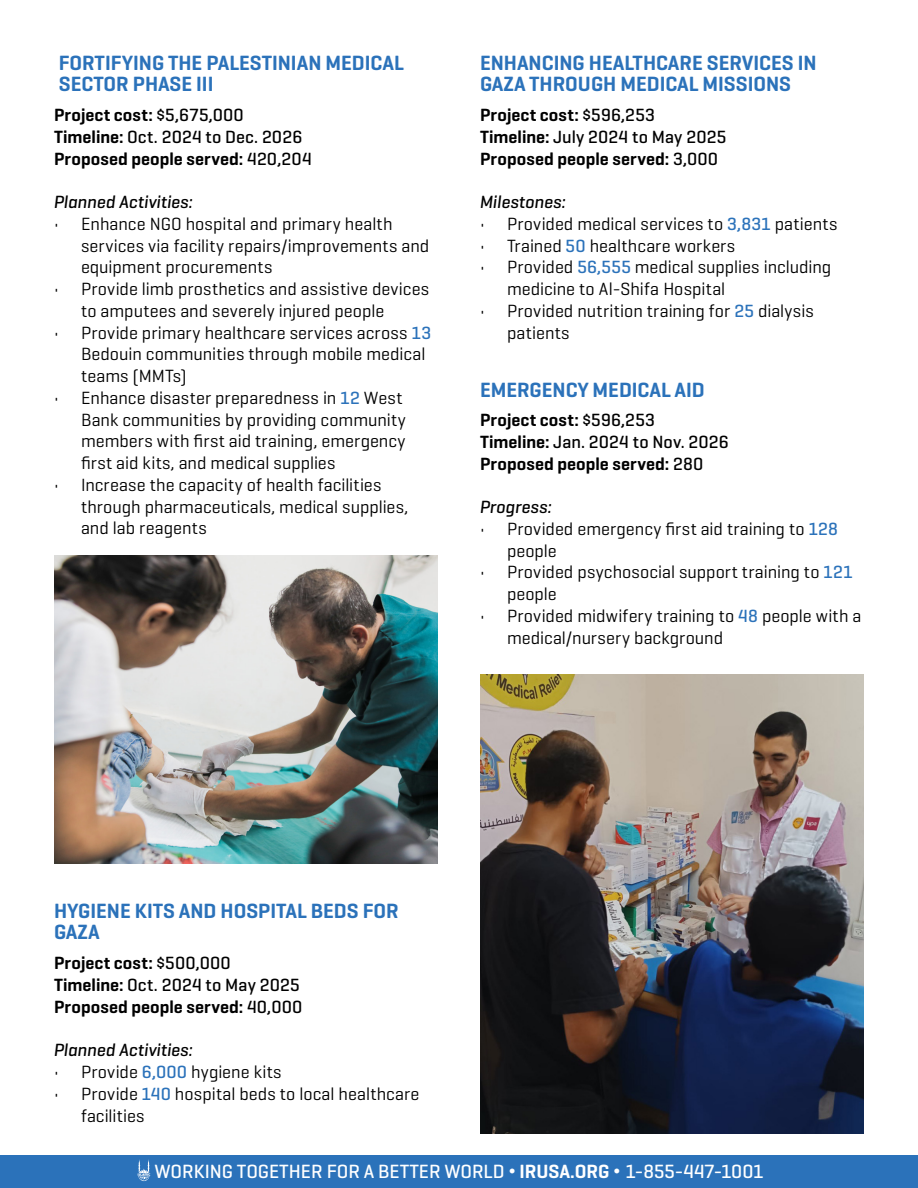
<style>
.page{position:relative;width:918px;height:1188px;background:#fff}
.page>*{position:absolute;margin:0;border:0;box-sizing:border-box;transform-origin:0 0}
.t1{font:600 21px/21px "Geogrotesque";color:#2b72ba}
.t2{font:500 19.5px "Geogrotesque";color:#fff}
.t3{font:18px/21.8px "Geogrotesque";color:#000}
.t4{font:600 18px "Geogrotesque";letter-spacing:.005em;color:#000}
.t5{font:500 18px "Geogrotesque";letter-spacing:.005em;color:#000}
.t6{font:italic 500 18px "Geogrotesque";color:#000}
.s1{font-weight:500}
.s2{font-weight:600}
.s3{font-weight:500;color:#2b72ba}
.s4{font-family:"Arial";font-weight:400}
</style>
<div class="page">
<div style="left:0;top:1155px;width:918px;height:33px;background:#2b72ba"></div>
<svg style="left:138px;top:1160px;width:12px;height:21px"></svg>
<img style="left:54px;top:556px;width:384px;height:308px">
<img style="left:480px;top:675px;width:384px;height:459px">
<p class="t1" style="left:59px;top:52px;width:347px">FORTIFYING THE PALESTINIAN MEDICAL<br>SECTOR PHASE III</p>
<p class="t1" style="left:480px;top:52px;width:338px">ENHANCING HEALTHCARE SERVICES IN<br>GAZA THROUGH MEDICAL MISSIONS</p>
<p class="t4" style="left:54px;top:104px;width:191px">Project cost: <span class="s1">$5,675,000</span></p>
<p class="t5" style="left:54px;top:126px;width:250px"><span class="s2">Timeline:</span> Oct. 2024 to Dec. 2026</p>
<p class="t4" style="left:54px;top:147px;width:259px">Proposed people served: <span class="s1">420,204</span></p>
<p class="t6" style="left:54px;top:191px;width:141px">Planned Activities:</p>
<p class="t3" style="left:81px;top:212px;width:350px;text-indent:-27px">• Enhance NGO hospital and primary health services via facility repairs/improvements and equipment procurements</p>
<p class="t3" style="left:81px;top:278px;width:350px;text-indent:-27px">• Provide limb prosthetics and assistive devices to amputees and severely injured people</p>
<p class="t3" style="left:81px;top:321px;width:352px;text-indent:-27px">• Provide primary healthcare services across <span class="s3">13<br></span>Bedouin communities through mobile medical teams (MMTs)</p>
<p class="t3" style="left:81px;top:386px;width:326px;text-indent:-27px">• Enhance disaster preparedness in <span class="s3">12</span> West Bank communities by providing community members with first aid training, emergency first aid kits, and medical supplies</p>
<p class="t3" style="left:81px;top:473px;width:329px;text-indent:-27px">• Increase the capacity of health facilities through pharmaceuticals, medical supplies, and lab reagents</p>
<p class="t4" style="left:480px;top:104px;width:177px">Project cost: <span class="s1">$596,253</span></p>
<p class="t5" style="left:480px;top:126px;width:248px"><span class="s2">Timeline:</span> July 2024 to May 2025</p>
<p class="t4" style="left:480px;top:147px;width:240px">Proposed people served: <span class="s1">3,000</span></p>
<p class="t6" style="left:480px;top:191px;width:87px">Milestones:</p>
<p class="t3" style="left:480px;top:212px;width:359px">• Provided medical services to <span class="s3">3,831</span> patients</p>
<p class="t3" style="left:480px;top:234px;width:257px">• Trained <span class="s3">50</span> healthcare workers</p>
<p class="t3" style="left:507px;top:256px;width:326px;text-indent:-27px">• Provided <span class="s3">56,555</span> medical supplies including medicine to Al-Shifa Hospital</p>
<p class="t3" style="left:507px;top:299px;width:308px;text-indent:-27px">• Provided nutrition training for <span class="s3">25</span> dialysis patients</p>
<p class="t1" style="left:480px;top:379px;width:226px">EMERGENCY MEDICAL AID</p>
<p class="t4" style="left:480px;top:409px;width:177px">Project cost: <span class="s1">$596,253</span></p>
<p class="t5" style="left:480px;top:430px;width:250px"><span class="s2">Timeline:</span> Jan. 2024 to Nov. 2026</p>
<p class="t4" style="left:480px;top:452px;width:225px">Proposed people served: <span class="s1">280</span></p>
<p class="t6" style="left:480px;top:496px;width:74px">Progress:</p>
<p class="t3" style="left:507px;top:517px;width:333px;text-indent:-27px">• Provided emergency first aid training to <span class="s3">128 </span>people</p>
<p class="t3" style="left:507px;top:561px;width:347px;text-indent:-27px">• Provided psychosocial support training to <span class="s3">121 </span>people</p>
<p class="t3" style="left:507px;top:604px;width:356px;text-indent:-27px">• Provided midwifery training to <span class="s3">48</span> people with a medical/nursery background</p>
<p class="t1" style="left:54px;top:900px;width:346px">HYGIENE KITS AND HOSPITAL BEDS FOR<br>GAZA</p>
<p class="t4" style="left:54px;top:952px;width:178px">Project cost: <span class="s1">$500,000</span></p>
<p class="t5" style="left:54px;top:974px;width:247px"><span class="s2">Timeline:</span> Oct. 2024 to May 2025</p>
<p class="t4" style="left:54px;top:995px;width:250px">Proposed people served: <span class="s1">40,000</span></p>
<p class="t6" style="left:54px;top:1039px;width:141px">Planned Activities:</p>
<p class="t3" style="left:54px;top:1061px;width:229px">• Provide <span class="s3">6,000</span> hygiene kits</p>
<p class="t3" style="left:81px;top:1082px;width:340px;text-indent:-27px">• Provide <span class="s3">140</span> hospital beds to local healthcare facilities</p>
<p class="t2" style="left:155px;top:1159px;width:610px">WORKING TOGETHER FOR A BETTER WORLD <span class="s4">•</span> <span class="s2">IRUSA.ORG</span> <span class="s4">•</span> 1-855-447-1001</p>
</div>
